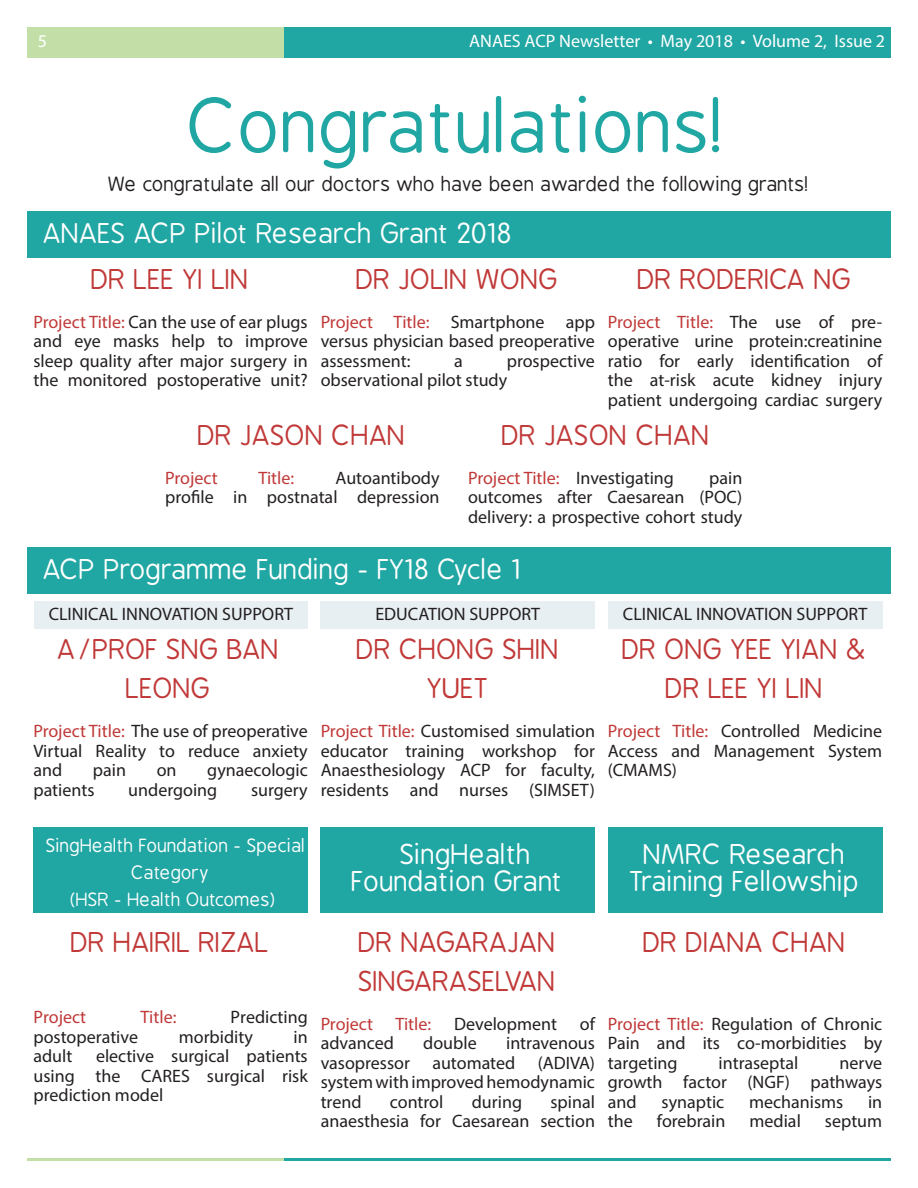
<style>
.page{position:relative;width:918px;height:1188px;background:#fff}
.page>*{position:absolute;margin:0;border:0;box-sizing:border-box;transform-origin:0 0}
.Title_Large{font:72px "B Preplay";color:#20a6a3}
.t1{font:27px/39px "B Preplay";color:#c03938;text-align:center}
.t2{font:27px/27px "B Preplay";color:#fff}
.Title_Large-2{font:19.5px "B Preplay";color:#231f20}
.t3{font:18px/19.5px "Myriad Pro";color:#231f20;text-align:justify}
.t4{font:18px "Myriad Pro";color:#c03938}
.t5{font:18px/27px "B Preplay";color:#fff}
.t6{font:18px "Myriad Pro";color:#fff}
.s1{color:#c03938}
.s2{color:#231f20}
</style>
<div class="page">
<div style="left:284px;top:27px;width:607px;height:30px;background:#20a6a3"></div>
<div style="left:27px;top:27px;width:257px;height:30px;background:#c3dfa7"></div>
<hr style="left:284px;top:1158px;width:607px;height:3px;background:#20a6a3">
<hr style="left:27px;top:1158px;width:257px;height:3px;background:#c3dfa7">
<div style="left:27px;top:211px;width:864px;height:46px;background:#20a6a3"></div>
<div style="left:27px;top:547px;width:864px;height:46px;background:#20a6a3"></div>
<div style="left:34px;top:601px;width:274px;height:27px;background:#e8eff2"></div>
<div style="left:608px;top:601px;width:274px;height:27px;background:#e8eff2"></div>
<div style="left:321px;top:601px;width:274px;height:27px;background:#e8eff2"></div>
<div style="left:33px;top:828px;width:275px;height:85px;background:#20a6a3"></div>
<div style="left:321px;top:828px;width:274px;height:85px;background:#20a6a3"></div>
<div style="left:608px;top:828px;width:274px;height:85px;background:#20a6a3"></div>
<p class="t6" style="left:38px;top:30px;width:11px">5</p>
<p class="t6" style="left:469px;top:30px;width:417px">ANAES ACP Newsletter • May 2018 • Volume 2, Issue 2</p>
<p class="Title_Large" style="left:190px;top:88px;width:540px">Congratulations!</p>
<p class="Title_Large-2" style="left:109px;top:174px;width:702px">We congratulate all our doctors who have been awarded the following grants!</p>
<p class="t2" style="left:44px;top:220px;width:470px">ANAES ACP Pilot Research Grant 2018</p>
<p class="t1" style="left:92px;top:260px;width:159px">DR LEE YI LIN</p>
<p class="t3" style="left:33px;top:312px;width:276px"><span class="s1">Project Title:</span> Can the use of ear plugs and eye masks help to improve sleep quality after major surgery in the monitored postoperative unit?</p>
<p class="t1" style="left:357px;top:260px;width:204px">DR JOLIN WONG</p>
<p class="t3" style="left:321px;top:312px;width:276px"><span class="s1">Project Title:</span> Smartphone app versus physician based preoperative assessment:</p>
<p class="t1" style="left:638px;top:260px;width:216px">DR RODERICA NG</p>
<p class="t3" style="left:608px;top:312px;width:276px"><span class="s1">Project Title:</span> The use of pre&shy;operative urine protein:creatinine ratio for early identification of the at-risk acute kidney injury patient undergoing cardiac surgery</p>
<p class="t3" style="left:321px;top:351px;width:276px;text-indent:186px">prospective observational pilot study</p>
<p class="t3" style="left:454px;top:351px;width:10px">a</p>
<p class="t1" style="left:198px;top:416px;width:209px">DR JASON CHAN</p>
<p class="t4" style="left:165px;top:467px;width:54px">Project</p>
<p class="t4" style="left:258px;top:467px;width:37px">Title:</p>
<p class="t1" style="left:503px;top:416px;width:209px">DR JASON CHAN</p>
<p class="t4" style="left:468px;top:467px;width:207px">Project Title: <span class="s2">Investigating</span></p>
<p class="t3" style="left:165px;top:468px;width:276px;text-align:right">Autoantibody<br>profile in postnatal depression</p>
<p class="t3" style="left:468px;top:468px;width:276px;text-indent:241px">pain outcomes after Caesarean (POC) delivery: a prospective cohort study</p>
<p class="t2" style="left:44px;top:556px;width:480px">ACP Programme Funding - FY18 Cycle 1</p>
<p class="t3" style="left:49px;top:604px;width:246px">CLINICAL INNOVATION SUPPORT</p>
<p class="t3" style="left:375px;top:604px;width:166px">EDUCATION SUPPORT</p>
<p class="t3" style="left:623px;top:604px;width:246px">CLINICAL INNOVATION SUPPORT</p>
<p class="t1" style="left:58px;top:631px;width:223px">A/PROF SNG BAN<br>LEONG</p>
<p class="t3" style="left:33px;top:721px;width:276px"><span class="s1">Project Title:</span> The use of preoperative Virtual Reality to reduce anxiety and</p>
<p class="t3" style="left:93px;top:760px;width:35px">pain</p>
<p class="t3" style="left:157px;top:760px;width:21px">on</p>
<p class="t3" style="left:207px;top:760px;width:102px">gynaecologic</p>
<p class="t3" style="left:33px;top:780px;width:63px">patients</p>
<p class="t3" style="left:128px;top:780px;width:91px">undergoing</p>
<p class="t3" style="left:251px;top:780px;width:58px">surgery</p>
<p class="t1" style="left:357px;top:631px;width:204px">DR CHONG SHIN<br>YUET</p>
<p class="t3" style="left:321px;top:721px;width:276px"><span class="s1">Project Title:</span> Customised simulation educator training workshop for Anaesthesiology ACP for faculty, residents and nurses (SIMSET)</p>
<p class="t1" style="left:623px;top:631px;width:246px">DR ONG YEE YIAN &amp;<br>DR LEE YI LIN</p>
<p class="t3" style="left:608px;top:721px;width:276px"><span class="s1">Project Title:</span> Controlled Medicine Access and Management System (CMAMS)</p>
<p class="t5" style="left:132px;top:833px;width:176px;text-indent:-85px">SingHealth Foundation - Special<br>Category</p>
<p class="t5" style="left:71px;top:887px;width:206px">(HSR - Health Outcomes)</p>
<p class="t1" style="left:71px;top:923px;width:200px">DR HAIRIL RIZAL</p>
<p class="t4" style="left:33px;top:1006px;width:54px">Project</p>
<p class="t4" style="left:140px;top:1006px;width:38px">Title:</p>
<p class="t3" style="left:231px;top:1007px;width:79px">Predicting</p>
<p class="t3" style="left:33px;top:1027px;width:106px">postoperative</p>
<p class="t3" style="left:179px;top:1027px;width:76px">morbidity</p>
<p class="t3" style="left:294px;top:1027px;width:16px">in</p>
<p class="t3" style="left:33px;top:1046px;width:40px">adult</p>
<p class="t3" style="left:33px;top:1046px;width:276px;text-indent:63px">elective surgical patients using the CARES surgical risk prediction model</p>
<p class="t2" style="left:352px;top:841px;width:213px;text-indent:49px">SingHealth<br>Foundation Grant</p>
<p class="t2" style="left:630px;top:841px;width:231px;text-align:center">NMRC Research<br>Training Fellowship</p>
<p class="t1" style="left:359px;top:923px;width:199px;text-align:left">DR NAGARAJAN<br>SINGARASELVAN</p>
<p class="t4" style="left:321px;top:1013px;width:112px">Project Title:</p>
<p class="t3" style="left:454px;top:1014px;width:104px">Development</p>
<p class="t3" style="left:580px;top:1014px;width:17px">of</p>
<p class="t3" style="left:321px;top:1033px;width:75px">advanced</p>
<p class="t3" style="left:423px;top:1033px;width:55px">double</p>
<p class="t3" style="left:321px;top:1033px;width:276px;text-indent:185px">intravenous vasopressor automated (ADIVA) system with improved hemodynamic trend</p>
<p class="t3" style="left:321px;top:1092px;width:276px;text-align:right">spinal<br>anaesthesia for Caesarean section</p>
<p class="t3" style="left:390px;top:1092px;width:55px">control</p>
<p class="t3" style="left:472px;top:1092px;width:52px">during</p>
<p class="t1" style="left:644px;top:923px;width:204px">DR DIANA CHAN</p>
<p class="t3" style="left:608px;top:1014px;width:276px"><span class="s1">Project Title:</span> Regulation of Chronic Pain and its co-morbidities by targeting</p>
<p class="t3" style="left:719px;top:1053px;width:81px">intraseptal</p>
<p class="t3" style="left:608px;top:1053px;width:276px;text-indent:231px">nerve growth factor (NGF) pathways and</p>
<p class="t3" style="left:662px;top:1092px;width:64px">synaptic</p>
<p class="t3" style="left:749px;top:1092px;width:96px">mechanisms</p>
<p class="t3" style="left:868px;top:1092px;width:16px">in</p>
<p class="t3" style="left:608px;top:1111px;width:26px">the</p>
<p class="t3" style="left:657px;top:1111px;width:70px">forebrain</p>
<p class="t3" style="left:750px;top:1111px;width:53px">medial</p>
<p class="t3" style="left:825px;top:1111px;width:59px">septum</p>
</div>
